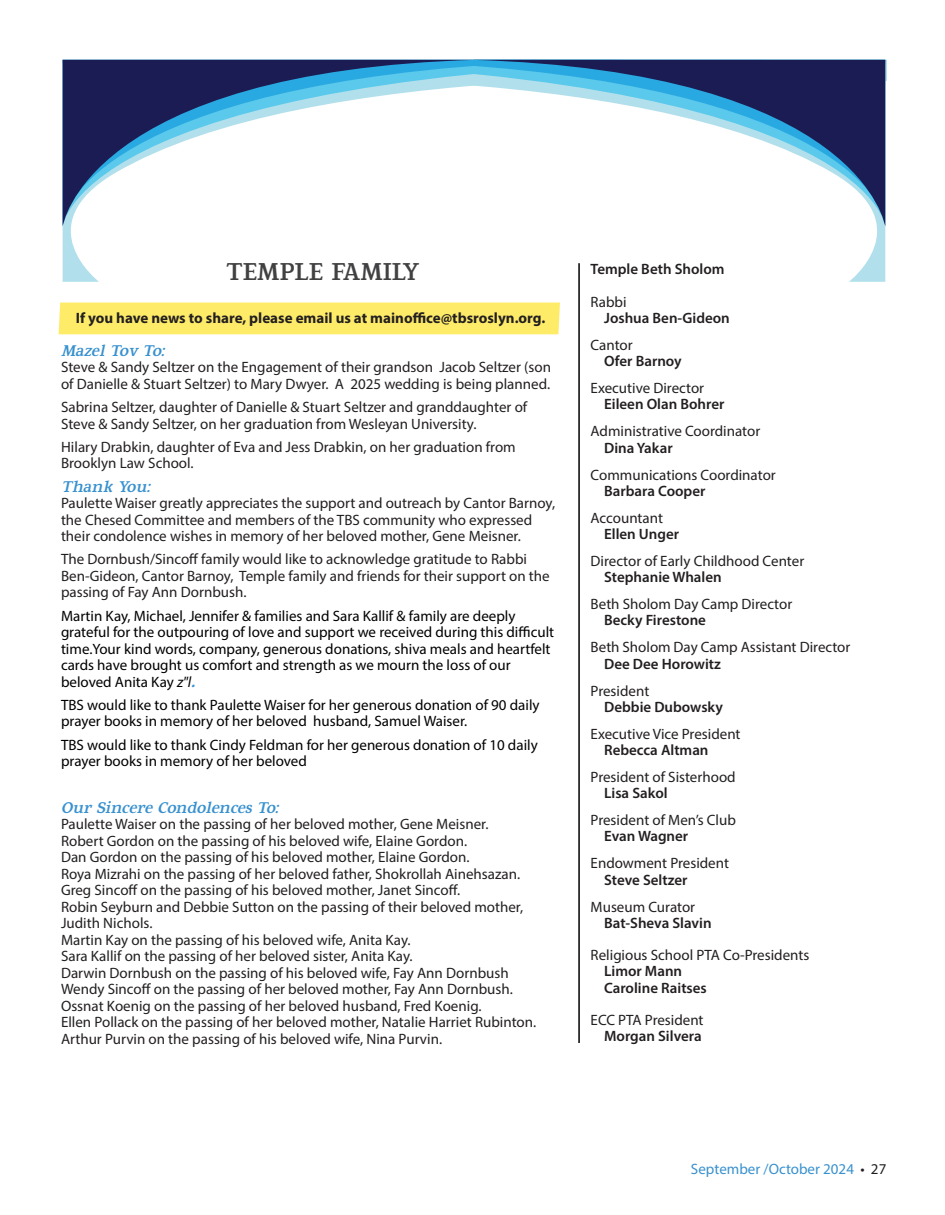
<style>
.page{position:relative;width:945px;height:1215px;background:#fff}
.page>*{position:absolute;margin:0;border:0;box-sizing:border-box;transform-origin:0 0}
.Title_Main{font:33px "Fowviel";color:#414042}
.t1{font:italic 21px "Fowviel";color:#3891cf}
.t2{font:15px/16.5px "Myriad Pro";color:#231f20}
.t3{font:15px/16.5px "Myriad Pro";color:#000}
.t4{font:600 15px "Myriad Pro";color:#231f20}
.t5{font:700 15px "Myriad Pro";color:#231f20}
.t6{font:15px "Myriad Pro";color:#3891cf}
.s1{font-style:italic}
.s2{font-style:italic;font-size:21px;color:#3891cf}
.s3{color:#231f20}
</style>
<div class="page">
<svg style="left:62px;top:60px;width:37px;height:222px"></svg>
<svg style="left:63px;top:60px;width:410px;height:167px"></svg>
<svg style="left:849px;top:60px;width:38px;height:222px"></svg>
<svg style="left:473px;top:60px;width:412px;height:167px"></svg>
<div style="left:59px;top:303px;width:501px;height:31px;background:#feec69"></div>
<hr style="left:578px;top:263px;width:2px;height:780px;background:#000">
<p class="Title_Main" style="left:226px;top:257px;width:195px">TEMPLE FAMILY</p>
<p class="t5" style="left:76px;top:308px;width:471px">If you have news to share, please email us at mainoffice@tbsroslyn.org.</p>
<p class="t1" style="left:61px;top:341px;width:109px">MazelTov To:</p>
<p class="t2" style="left:61px;top:359px;width:491px">Steve &amp; Sandy Seltzer on the Engagement of their grandson Jacob Seltzer (son of Danielle &amp; Stuart Seltzer) to Mary Dwyer. A 2025 wedding is being planned.</p>
<p class="t2" style="left:61px;top:399px;width:468px">Sabrina Seltzer, daughter of Danielle &amp; Stuart Seltzer and granddaughter of<br>Steve &amp; Sandy Seltzer, on her graduation from Wesleyan University.</p>
<p class="t2" style="left:61px;top:438px;width:456px">Hilary Drabkin, daughter of Eva and Jess Drabkin, on her graduation from<br>Brooklyn Law School.</p>
<p class="t1" style="left:61px;top:477px;width:95px">Thank You:</p>
<p class="t2" style="left:61px;top:495px;width:496px">Paulette Waiser greatly appreciates the support and outreach by Cantor Barnoy, the Chesed Committee and members of the TBS community who expressed their condolence wishes in memory of her beloved mother, Gene Meisner.</p>
<p class="t2" style="left:61px;top:551px;width:490px">The Dornbush/Sincoff family would like to acknowledge gratitude to Rabbi<br>Ben-Gideon, Cantor Barnoy, Temple family and friends for their support on the passing of Fay Ann Dornbush.</p>
<p class="t3" style="left:61px;top:607px;width:495px">Martin Kay, Michael, Jennifer &amp; families and Sara Kallif &amp; family are deeply grateful for the outpouring of love and support we received during this difficult time.Your kind words, company, generous donations, shiva meals and heartfelt cards have brought us comfort and strength as we mourn the loss of our beloved Anita Kay <span class="s1">z"l</span><span class="s2">.</span></p>
<p class="t3" style="left:61px;top:696px;width:480px">TBS would like to thank Paulette Waiser for her generous donation of 90 daily prayer books in memory of her beloved husband, Samuel Waiser.</p>
<p class="t3" style="left:61px;top:736px;width:478px">TBS would like to thank Cindy Feldman for her generous donation of 10 daily prayer books in memory of her beloved</p>
<p class="t1" style="left:61px;top:798px;width:223px">Our Sincere CondolencesTo:</p>
<p class="t2" style="left:61px;top:816px;width:429px">Paulette Waiser on the passing of her beloved mother, Gene Meisner.</p>
<p class="t2" style="left:61px;top:832px;width:408px">Robert Gordon on the passing of his beloved wife, Elaine Gordon.</p>
<p class="t2" style="left:61px;top:849px;width:410px">Dan Gordon on the passing of his beloved mother, Elaine Gordon.</p>
<p class="t2" style="left:61px;top:865px;width:461px">Roya Mizrahi on the passing of her beloved father, Shokrollah Ainehsazan.</p>
<p class="t2" style="left:61px;top:882px;width:401px">Greg Sincoff on the passing of his beloved mother, Janet Sincoff.</p>
<p class="t2" style="left:61px;top:898px;width:464px">Robin Seyburn and Debbie Sutton on the passing of their beloved mother,<br>Judith Nichols.</p>
<p class="t2" style="left:61px;top:931px;width:351px">Martin Kay on the passing of his beloved wife, Anita Kay.</p>
<p class="t2" style="left:61px;top:948px;width:353px">Sara Kallif on the passing of her beloved sister, Anita Kay.</p>
<p class="t2" style="left:61px;top:964px;width:449px">Darwin Dornbush on the passing of his beloved wife, Fay Ann Dornbush</p>
<p class="t2" style="left:61px;top:981px;width:453px">Wendy Sincoff on the passing of her beloved mother, Fay Ann Dornbush.</p>
<p class="t2" style="left:61px;top:997px;width:422px">Ossnat Koenig on the passing of her beloved husband, Fred Koenig.</p>
<p class="t2" style="left:61px;top:1014px;width:477px">Ellen Pollack on the passing of her beloved mother, Natalie Harriet Rubinton.</p>
<p class="t2" style="left:61px;top:1030px;width:383px">Arthur Purvin on the passing of his beloved wife, Nina Purvin.</p>
<p class="t4" style="left:591px;top:260px;width:135px">Temple Beth Sholom</p>
<p class="t2" style="left:591px;top:293px;width:38px">Rabbi</p>
<p class="t4" style="left:604px;top:308px;width:127px">Joshua Ben-Gideon</p>
<p class="t2" style="left:591px;top:337px;width:44px">Cantor</p>
<p class="t4" style="left:604px;top:352px;width:79px">Ofer Barnoy</p>
<p class="t2" style="left:591px;top:380px;width:115px">Executive Director</p>
<p class="t4" style="left:604px;top:395px;width:122px">Eileen Olan Bohrer</p>
<p class="t2" style="left:591px;top:423px;width:171px">Administrative Coordinator</p>
<p class="t4" style="left:604px;top:438px;width:70px">Dina Yakar</p>
<p class="t2" style="left:591px;top:466px;width:187px">Communications Coordinator</p>
<p class="t4" style="left:604px;top:481px;width:103px">Barbara Cooper</p>
<p class="t2" style="left:591px;top:509px;width:74px">Accountant</p>
<p class="t4" style="left:604px;top:524px;width:77px">Ellen Unger</p>
<p class="t2" style="left:591px;top:553px;width:215px">Director of Early Childhood Center</p>
<p class="t4" style="left:604px;top:568px;width:119px">Stephanie Whalen</p>
<p class="t2" style="left:591px;top:596px;width:203px">Beth Sholom Day Camp Director</p>
<p class="t4" style="left:604px;top:611px;width:103px">Becky Firestone</p>
<p class="t2" style="left:591px;top:639px;width:261px">Beth Sholom Day Camp Assistant Director</p>
<p class="t4" style="left:604px;top:654px;width:118px">Dee Dee Horowitz</p>
<p class="t2" style="left:591px;top:682px;width:60px">President</p>
<p class="t4" style="left:604px;top:697px;width:120px">Debbie Dubowsky</p>
<p class="t2" style="left:591px;top:725px;width:151px">Executive Vice President</p>
<p class="t4" style="left:604px;top:740px;width:106px">Rebecca Altman</p>
<p class="t2" style="left:591px;top:769px;width:147px">President of Sisterhood</p>
<p class="t4" style="left:604px;top:784px;width:65px">Lisa Sakol</p>
<p class="t2" style="left:591px;top:812px;width:147px">President of Men’s Club</p>
<p class="t4" style="left:604px;top:827px;width:86px">Evan Wagner</p>
<p class="t2" style="left:591px;top:855px;width:140px">Endowment President</p>
<p class="t4" style="left:604px;top:870px;width:85px">Steve Seltzer</p>
<p class="t2" style="left:591px;top:898px;width:106px">Museum Curator</p>
<p class="t4" style="left:604px;top:913px;width:109px">Bat-Sheva Slavin</p>
<p class="t2" style="left:591px;top:947px;width:220px">Religious School PTA Co-Presidents</p>
<p class="t4" style="left:604px;top:962px;width:80px">Limor Mann</p>
<p class="t4" style="left:604px;top:978px;width:104px">Caroline Raitses</p>
<p class="t2" style="left:591px;top:1012px;width:114px">ECC PTA President</p>
<p class="t4" style="left:604px;top:1027px;width:99px">Morgan Silvera</p>
<p class="t6" style="left:691px;top:1159px;width:197px">September /October 2024 <span class="s3">• 27</span></p>
</div>
